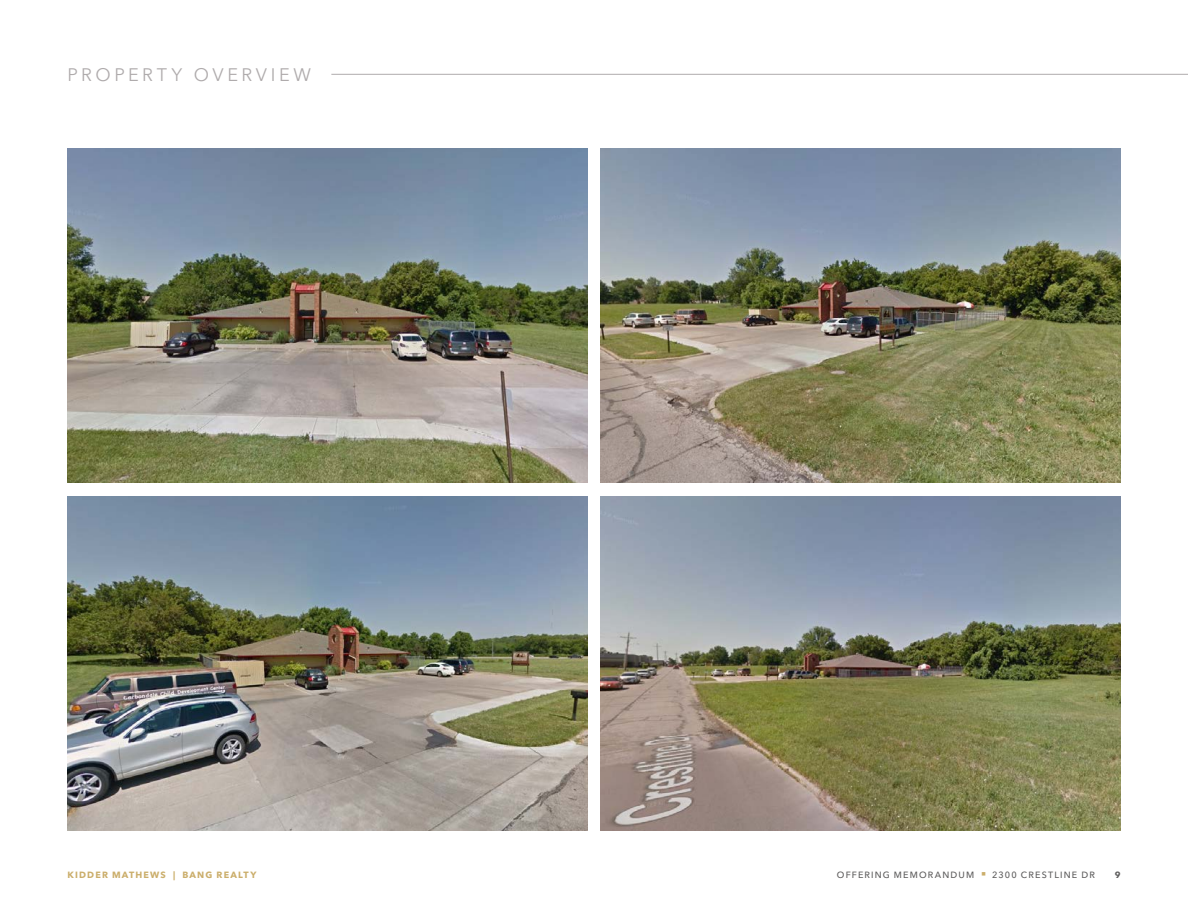
<style>
.page{position:relative;width:1188px;height:918px;background:#fff}
.page>*{position:absolute;margin:0;border:0;box-sizing:border-box;transform-origin:0 0}
.Section_Identifier_-_Sterling_2023{font:18px "Avenir Next LT Pro";letter-spacing:.2em;color:#afabac}
.t1{font:500 9px "Avenir Next LT Pro";letter-spacing:.13em;color:#5e5d5d}
.t2{font:700 9px "Avenir Next LT Pro";letter-spacing:.13em;color:#cbae6b}
.t3{font:700 9px "Avenir Next LT Pro";color:#5e5d5d}
.s1{color:#cbae6b}
</style>
<div class="page">
<img style="left:68px;top:149px;width:519px;height:334px">
<img style="left:601px;top:149px;width:519px;height:334px">
<img style="left:68px;top:496px;width:519px;height:334px">
<img style="left:601px;top:496px;width:519px;height:334px">
<hr style="left:331px;top:74px;width:857px;height:1px;background:#afabac">
<p class="Section_Identifier_-_Sterling_2023" style="left:68px;top:64px;width:245px">PROPERTY OVERVIEW</p>
<p class="t2" style="left:68px;top:869px;width:190px">KIDDER MATHEWS | BANG REALTY</p>
<p class="t1" style="left:837px;top:869px;width:259px">OFFERING MEMORANDUM <span class="s1">■</span> 2300 CRESTLINE DR</p>
<p class="t3" style="left:1115px;top:869px;width:7px">9</p>
</div>
